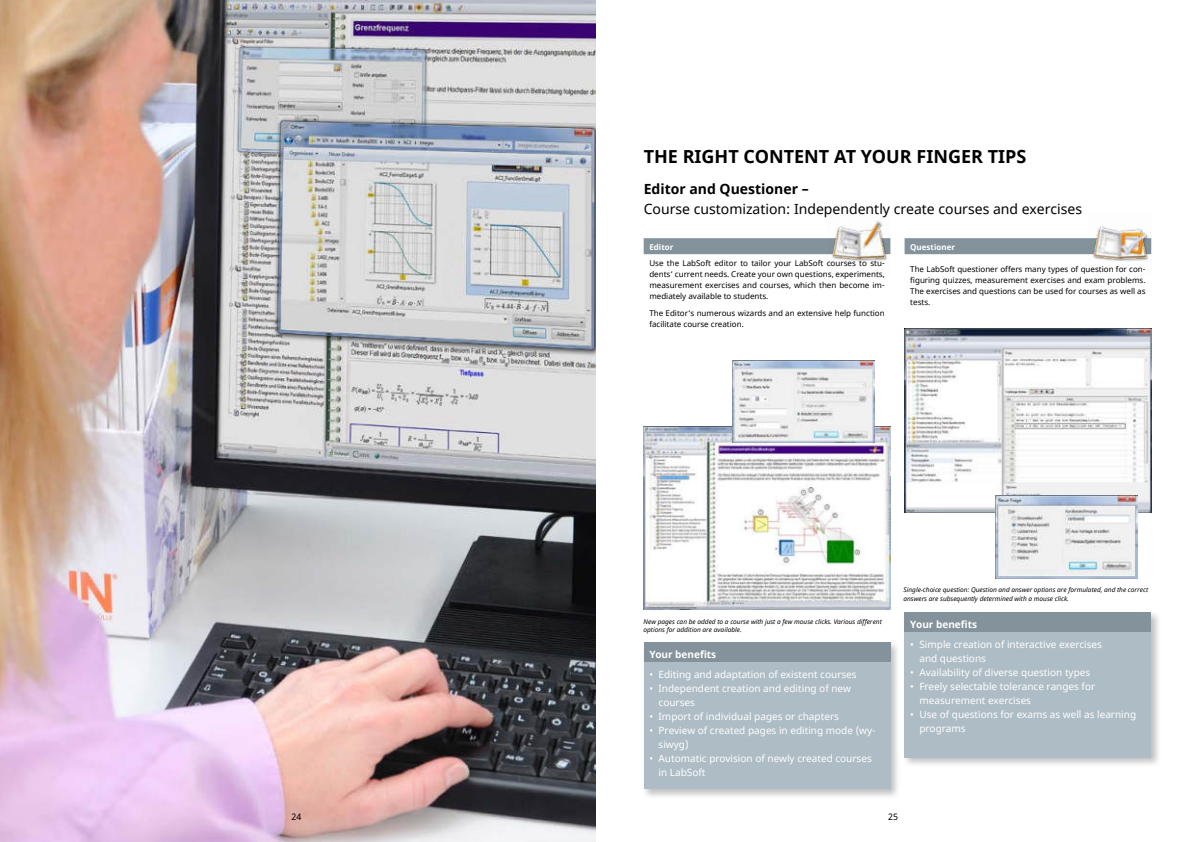
<style>
.page{position:relative;width:1191px;height:842px;background:#fff}
.page>*{position:absolute;margin:0;border:0;box-sizing:border-box;transform-origin:0 0}
.t1{font:700 18px "Noto Sans";color:#000}
.t2{font:14px "Noto Sans";color:#000}
.t3{font:700 14px "Noto Sans";color:#000}
.t4{font:10px/14px "Noto Sans";color:#fff}
.t5{font:700 10px "Noto Sans";color:#fff}
.t6{font:9px "Noto Sans";color:#000}
.t7{font:8px/11px "Noto Sans";color:#000;text-align:justify}
.t8{font:700 8px "Noto Sans";color:#fff}
.t9{font:italic 6.5px/8.5px "Noto Sans";color:#000}
</style>
<div class="page">
<img style="left:0;top:0;width:595px;height:842px">
<div style="left:643px;top:238px;width:247px;height:16px;background:#83929b"></div>
<div style="left:904px;top:238px;width:247px;height:16px;background:#83929b"></div>
<div style="left:641px;top:640px;width:260px;height:159px;background:#000;opacity:.25"></div>
<div style="left:643px;top:642px;width:247px;height:147px;background:#aebcc5"></div>
<div style="left:643px;top:642px;width:247px;height:20px;background:#83929b"></div>
<div style="left:902px;top:610px;width:260px;height:158px;background:#000;opacity:.25"></div>
<div style="left:904px;top:612px;width:247px;height:145px;background:#aebcc5"></div>
<div style="left:904px;top:612px;width:247px;height:20px;background:#83929b"></div>
<img style="left:904px;top:329px;width:247px;height:183px">
<img style="left:828px;top:220px;width:62px;height:41px">
<img style="left:1088px;top:226px;width:63px;height:35px">
<img style="left:643px;top:427px;width:247px;height:183px">
<img style="left:733px;top:360px;width:141px;height:83px">
<img style="left:995px;top:495px;width:142px;height:83px">
<h1 class="t1" style="left:643px;top:148px;width:384px">THE RIGHT CONTENT AT YOUR FINGER TIPS</h1>
<h2 class="t3" style="left:643px;top:182px;width:166px">Editor and Questioner –</h2>
<h2 class="t2" style="left:643px;top:202px;width:440px">Course customization: Independently create courses and exercises</h2>
<p class="t8" style="left:649px;top:243px;width:26px">Editor</p>
<p class="t7" style="left:649px;top:258px;width:237px">Use the LabSoft editor to tailor your LabSoft courses to stu&shy;dents‘ current needs. Create your own questions, experiments, measurement exercises and courses, which then become im&shy;mediately available to students.</p>
<p class="t7" style="left:649px;top:308px;width:237px">The Editor‘s numerous wizards and an extensive help function facilitate course creation.</p>
<p class="t8" style="left:910px;top:243px;width:46px">Questioner</p>
<p class="t7" style="left:910px;top:264px;width:237px">The LabSoft questioner offers many types of question for con&shy;figuring quizzes, measurement exercises and exam problems.<br>The exercises and questions can be used for courses as well as tests.</p>
<p class="t9" style="left:643px;top:617px;width:240px">New pages can be added to a course with just a few mouse clicks. Various different options for addition are available.</p>
<p class="t5" style="left:649px;top:647px;width:68px">Your benefits</p>
<p class="t4" style="left:649px;top:668px;width:209px">• Editing and adaptation of existent courses</p>
<p class="t4" style="left:658px;top:682px;width:194px;text-indent:-9px">• Independent creation and editing of new courses</p>
<p class="t4" style="left:649px;top:710px;width:191px">• Import of individual pages or chapters</p>
<p class="t4" style="left:658px;top:724px;width:218px;text-indent:-9px">• Preview of created pages in editing mode (wy&shy;siwyg)</p>
<p class="t4" style="left:658px;top:752px;width:215px;text-indent:-9px">• Automatic provision of newly created courses in LabSoft</p>
<p class="t9" style="left:903px;top:585px;width:246px">Single-choice question: Question and answer options are formulated, and the correct answers are subsequently determined with a mouse click.</p>
<p class="t5" style="left:910px;top:618px;width:68px">Your benefits</p>
<p class="t4" style="left:919px;top:638px;width:184px;text-indent:-9px">• Simple creation of interactive exercises and questions</p>
<p class="t4" style="left:910px;top:666px;width:182px">• Availability of diverse question types</p>
<p class="t4" style="left:919px;top:680px;width:177px;text-indent:-9px">• Freely selectable tolerance ranges for measurement exercises</p>
<p class="t4" style="left:919px;top:708px;width:218px;text-indent:-9px">• Use of questions for exams as well as learning programs</p>
<p class="t6" style="left:291px;top:812px;width:11px">24</p>
<p class="t6" style="left:888px;top:812px;width:11px">25</p>
</div>
